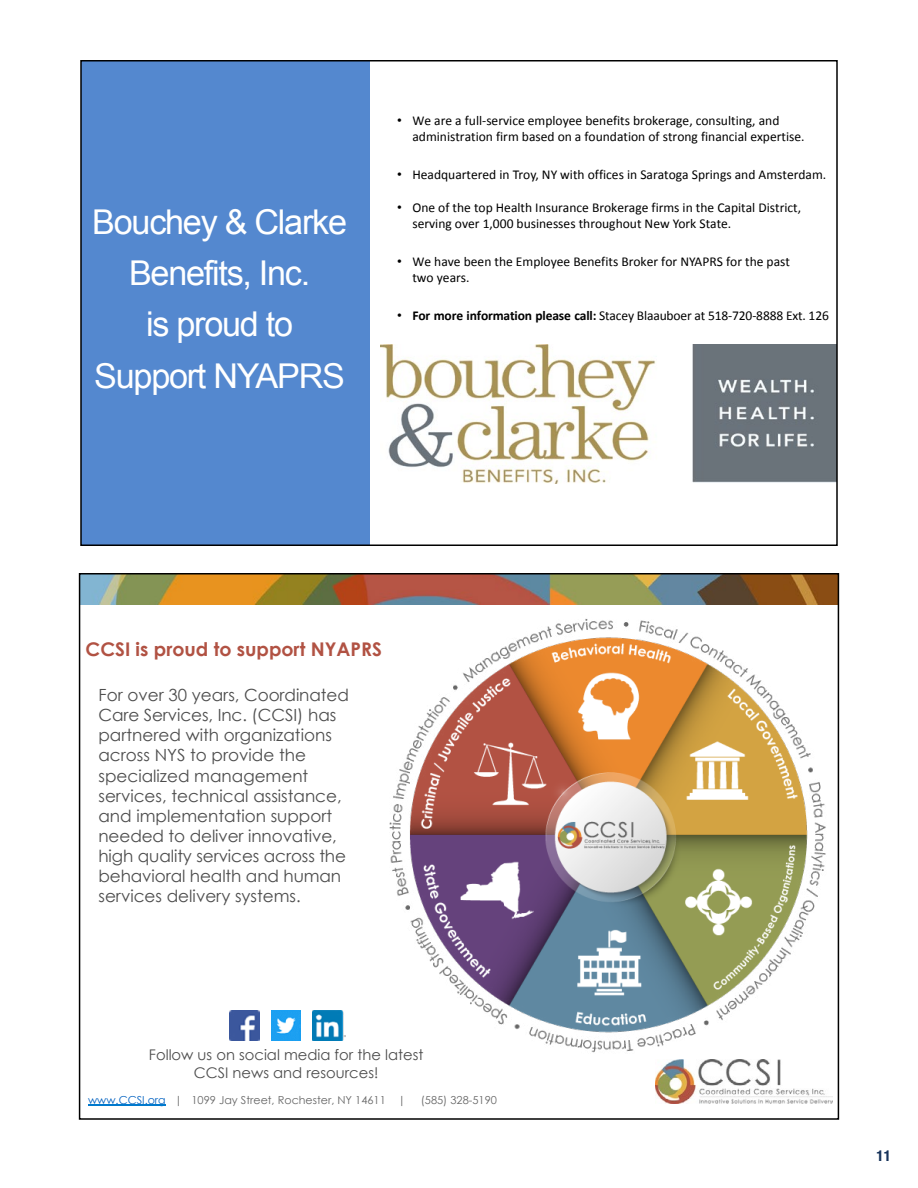
<style>
.page{position:relative;width:918px;height:1188px;background:#fff}
.page>*{position:absolute;margin:0;border:0;box-sizing:border-box;transform-origin:0 0}
.t1{font:34.2px/51.3px "Arial";letter-spacing:-.035em;color:#fff;text-align:center}
.t2{font:700 18.9px "Century Gothic";color:#b15243}
.t3{font:16.8px/20.1px "Century Gothic";color:#4d4d4d}
.t4{font:700 condensed 15px "Helvetica Neue";color:#16325a}
.t5{font:14.7px/17.9px "Century Gothic";color:#4d4d4d;text-align:center}
.t6{font:13.5px/16.2px "Calibri";color:#000}
.t7{font:10.95px "Century Gothic";color:#666}
.s1{font-family:"Arial"}
.s2{font-weight:700}
.s3{color:#0563c1}
</style>
<div class="page">
<div style="left:81px;top:61px;width:288px;height:484px;background:#5488cf"></div>
<img style="left:381px;top:345px;width:454px;height:139px">
<div style="left:80px;top:60px;width:758px;height:486px;border:2px solid #000"></div>
<img style="left:82px;top:576px;width:754px;height:29px">
<img style="left:655px;top:1059px;width:177px;height:45px">
<img style="left:389px;top:619px;width:437px;height:434px">
<hr style="left:88px;top:1105px;width:78px;height:1px;background:#0079cd">
<img style="left:230px;top:1011px;width:29px;height:30px">
<img style="left:271px;top:1011px;width:30px;height:30px">
<img style="left:313px;top:1011px;width:32px;height:30px">
<h1 class="t1" style="left:92px;top:196px;width:256px">Bouchey &amp; Clarke<br>Benefits, Inc.<br>is proud to<br>Support NYAPRS</h1>
<p class="t6" style="left:412px;top:112px;width:394px;text-indent:-15px"><span class="s1">•</span> We are a full-service employee benefits brokerage, consulting, and administration firm based on a foundation of strong financial expertise.</p>
<p class="t6" style="left:397px;top:166px;width:431px"><span class="s1">•</span> Headquartered in Troy, NY with offices in Saratoga Springs and Amsterdam.</p>
<p class="t6" style="left:412px;top:199px;width:390px;text-indent:-15px"><span class="s1">•</span> One of the top Health Insurance Brokerage firms in the Capital District, serving over 1,000 businesses throughout New York State.</p>
<p class="t6" style="left:412px;top:253px;width:379px;text-indent:-15px"><span class="s1">•</span> We have been the Employee Benefits Broker for NYAPRS for the past two years.</p>
<p class="t6" style="left:397px;top:307px;width:433px"><span class="s1">•</span> <span class="s2">For more information please call:</span> Stacey Blaauboer at 518-720-8888 Ext. 126</p>
<h2 class="t2" style="left:86px;top:634px;width:298px">CCSI is proud to support NYAPRS</h2>
<p class="t3" style="left:98px;top:685px;width:252px">For over 30 years, Coordinated<br>Care Services, Inc. (CCSI) has partnered with organizations across NYS to provide the specialized management services, technical assistance, and implementation support needed to deliver innovative, high quality services across the behavioral health and human services delivery systems.</p>
<p class="t5" style="left:149px;top:1046px;width:276px">Follow us on social media for the latest<br>CCSI news and resources!</p>
<p class="t7" style="left:88px;top:1092px;width:319px"><span class="s3">www.CCSI.org</span> | 1099 Jay Street, Rochester, NY 14611 |</p>
<p class="t7" style="left:421px;top:1092px;width:78px">(585) 328-5190</p>
<p class="t4" style="left:877px;top:1147px;width:16px">11</p>
</div>
